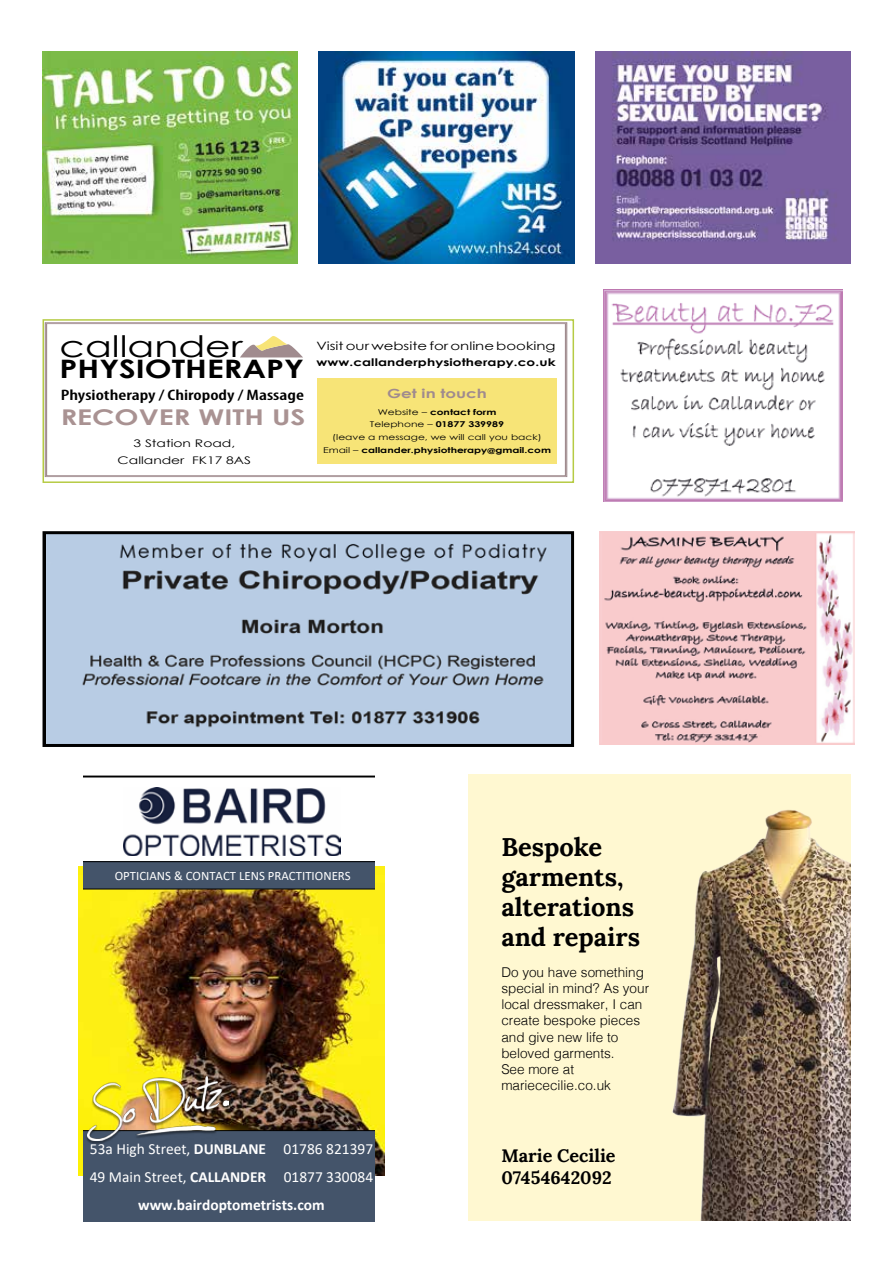
<style>
.page{position:relative;width:893px;height:1263px;background:#fff}
.page>*{position:absolute;margin:0;border:0;box-sizing:border-box;transform-origin:0 0}
.t1{font:29.7px "Century Gothic";color:#000;scale:1.32 1}
.t2{font:25.5px/30px "Lora";color:#000}
.t3{font:700 25.5px "Century Gothic";color:#000;scale:1.26 1}
.t4{font:700 21.75px "Century Gothic";color:#a99292;scale:1.32 1}
.t5{font:18px/21.6px "Lora";color:#000}
.t6{font:15.45px/28.3px "Calibri";color:#fff;text-align:center}
.t7{font:600 condensed 15.15px "Myriad Pro";color:#000;scale:1.32 1}
.t8{font:300 13.5px/16.2px "Helvetica";color:#000}
.t9{font:12.75px "Calibri";color:#fff}
.t10{font:700 12.6px "Century Gothic";color:#a08b8e;scale:1.32 1}
.t11{font:11.4px "Century Gothic";color:#000;scale:1.3 1}
.t12{font:700 10.5px "Century Gothic";letter-spacing:.01em;color:#000;scale:1.3 1}
.t13{font:10.5px/16.8px "Century Gothic";color:#000;text-align:center;scale:1.32 1}
.t14{font:8.1px/12.9px "Century Gothic";color:#000;text-align:center;scale:1.32 1}
.s1{font-weight:700}
</style>
<div class="page">
<svg style="left:46px;top:322px;width:521px;height:155px"></svg>
<div style="left:46px;top:324px;width:520px;height:152px;border:1px solid #a08b8e"></div>
<div style="left:317px;top:378px;width:240px;height:86px;background:#f7e477"></div>
<svg style="left:240px;top:336px;width:63px;height:21px"></svg>
<div style="left:43px;top:319px;width:531px;height:164px;border:2px solid #b6cb44"></div>
<img style="left:47px;top:535px;width:523px;height:208px">
<div style="left:43px;top:531px;width:531px;height:216px;border:3px solid #000"></div>
<img style="left:42px;top:51px;width:256px;height:213px">
<img style="left:595px;top:51px;width:256px;height:213px">
<img style="left:319px;top:51px;width:255px;height:213px">
<img style="left:79px;top:866px;width:306px;height:310px">
<img style="left:83px;top:775px;width:291px;height:355px">
<div style="left:83px;top:1130px;width:291px;height:91px;background:#44546a"></div>
<img style="left:123px;top:788px;width:217px;height:68px">
<svg style="left:83px;top:861px;width:291px;height:28px;background:#404f64"></svg>
<img style="left:85px;top:1076px;width:146px;height:69px">
<img style="left:88px;top:1077px;width:140px;height:63px">
<img style="left:600px;top:531px;width:255px;height:213px">
<img style="left:604px;top:289px;width:238px;height:213px">
<div style="left:468px;top:774px;width:382px;height:447px;background:#fff8d1"></div>
<img style="left:672px;top:810px;width:178px;height:411px">
<h1 class="t1" style="left:60px;top:326px;width:140px">callander</h1>
<h2 class="t3" style="left:60px;top:349px;width:195px">PHYSIOTHERAPY</h2>
<p class="t11" style="left:316px;top:338px;width:186px">Visit our website for online booking</p>
<p class="t12" style="left:316px;top:354px;width:186px">www.callanderphysiotherapy.co.uk</p>
<p class="t7" style="left:61px;top:386px;width:186px">Physiotherapy / Chiropody / Massage</p>
<h3 class="t4" style="left:61px;top:400px;width:187px">RECOVER WITH US</h3>
<p class="t13" style="left:118px;top:434px;width:103px">3 Station Road,<br>Callander FK17 8AS</p>
<p class="t10" style="left:387px;top:384px;width:77px">Get in touch</p>
<p class="t14" style="left:323px;top:405px;width:174px">Website – <span class="s1">contact form<br></span>Telephone – <span class="s1">01877 339989<br></span>(leave a message, we will call you back)<br>Email – <span class="s1">callander.physiotherapy@gmail.com</span></p>
<p class="t9" style="left:115px;top:867px;width:238px">OPTICIANS &amp; CONTACT LENS PRACTITIONERS</p>
<p class="t6" style="left:90px;top:1134px;width:285px">53a High Street, <span class="s1">DUNBLANE</span> 01786 821397<br>49 Main Street, <span class="s1">CALLANDER</span> 01877 330084 <span class="s1">www.bairdoptometrists.com</span></p>
<h2 class="t2" style="left:501px;top:830px;width:140px">Bespoke garments, alterations and repairs</h2>
<p class="t8" style="left:501px;top:963px;width:149px">Do you have something special in mind? As your local dressmaker, I can create bespoke pieces and give new life to beloved garments.<br>See more at mariececilie.co.uk</p>
<h3 class="t5" style="left:501px;top:1144px;width:116px">Marie Cecilie<br>07454642092</h3>
</div>
